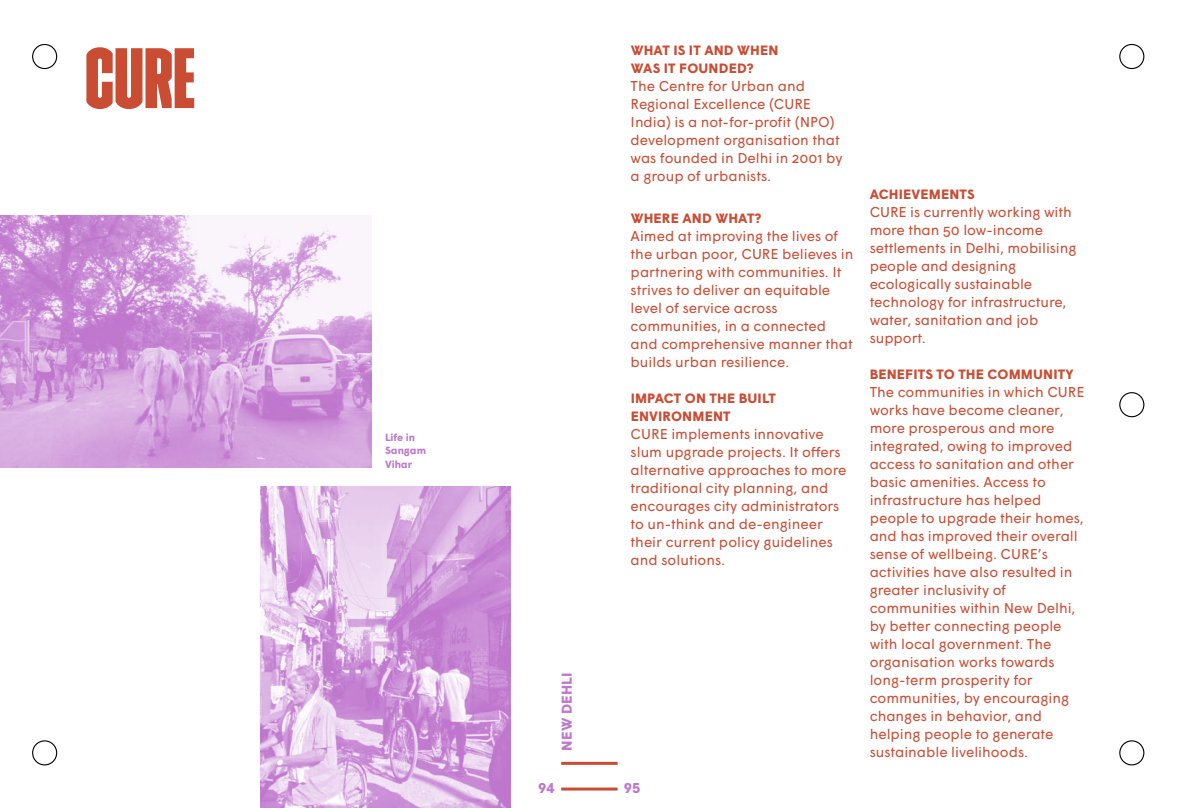
<style>
.page{position:relative;width:1178px;height:808px;background:#fff}
.page>*{position:absolute;margin:0;border:0;box-sizing:border-box;transform-origin:0 0}
.t1{font:85.5px "Trim Poster Extra Compressed";color:#ca4c33}
.t2{font:14.25px/18px "Wigrum";color:#ca4c33}
.t3{font:700 14.25px "Wigrum";letter-spacing:.01em;color:#bf77ce}
.t4{font:700 13.5px/18px "Wigrum";letter-spacing:.01em;color:#ca4c33}
.t5{font:700 10.5px/13.5px "Wigrum";color:#bf77ce}
</style>
<div class="page">
<div style="left:32px;top:44px;width:25px;height:25px;border:1px solid #000;border-radius:50%"></div>
<div style="left:1119px;top:44px;width:25px;height:25px;border:1px solid #000;border-radius:50%"></div>
<div style="left:1119px;top:392px;width:25px;height:25px;border:1px solid #000;border-radius:50%"></div>
<div style="left:32px;top:740px;width:25px;height:25px;border:1px solid #000;border-radius:50%"></div>
<div style="left:1119px;top:740px;width:25px;height:25px;border:1px solid #000;border-radius:50%"></div>
<hr style="left:561px;top:787px;width:57px;height:3px;background:#ca4c33">
<hr style="left:561px;top:762px;width:57px;height:3px;background:#ca4c33">
<img style="left:0;top:216px;width:371px;height:252px">
<img style="left:260px;top:487px;width:250px;height:321px">
<h1 class="t1" style="left:85px;top:29px;width:112px">CURE</h1>
<p class="t4" style="left:631px;top:40px;width:149px">WHAT IS IT AND WHEN<br>WAS IT FOUNDED?</p>
<p class="t2" style="left:631px;top:75px;width:213px">The Centre for Urban and<br>Regional Excellence (CURE<br>India) is a not-for-profit (NPO) development organisation that was founded in Delhi in 2001 by a group of urbanists.</p>
<p class="t4" style="left:631px;top:208px;width:132px">WHERE AND WHAT?</p>
<p class="t2" style="left:631px;top:225px;width:224px">Aimed at improving the lives of the urban poor, CURE believes in partnering with communities. It strives to deliver an equitable level of service across communities, in a connected and comprehensive manner that builds urban resilience.</p>
<p class="t4" style="left:631px;top:388px;width:147px">IMPACT ON THE BUILT<br>ENVIRONMENT</p>
<p class="t2" style="left:631px;top:423px;width:217px">CURE implements innovative slum upgrade projects. It offers alternative approaches to more traditional city planning, and encourages city administrators to un-think and de-engineer their current policy guidelines and solutions.</p>
<p class="t5" style="left:385px;top:429px;width:42px">Life in<br>Sangam<br>Vihar</p>
<p class="t3" style="left:556px;top:751px;width:80px;rotate:-90deg">NEW DEHLI</p>
<p class="t3" style="left:538px;top:777px;width:18px">94</p>
<p class="t3" style="left:624px;top:777px;width:18px">95</p>
<p class="t4" style="left:870px;top:184px;width:106px">ACHIEVEMENTS</p>
<p class="t2" style="left:870px;top:201px;width:208px">CURE is currently working with more than 50 low-income settlements in Delhi, mobilising people and designing ecologically sustainable technology for infrastructure, water, sanitation and job support.</p>
<p class="t4" style="left:870px;top:364px;width:205px">BENEFITS TO THE COMMUNITY</p>
<p class="t2" style="left:870px;top:381px;width:216px">The communities in which CURE works have become cleaner, more prosperous and more integrated, owing to improved access to sanitation and other basic amenities. Access to infrastructure has helped people to upgrade their homes, and has improved their overall sense of wellbeing. CURE’s activities have also resulted in greater inclusivity of communities within New Delhi, by better connecting people with local government. The organisation works towards long-term prosperity for communities, by encouraging changes in behavior, and helping people to generate sustainable livelihoods.</p>
</div>
